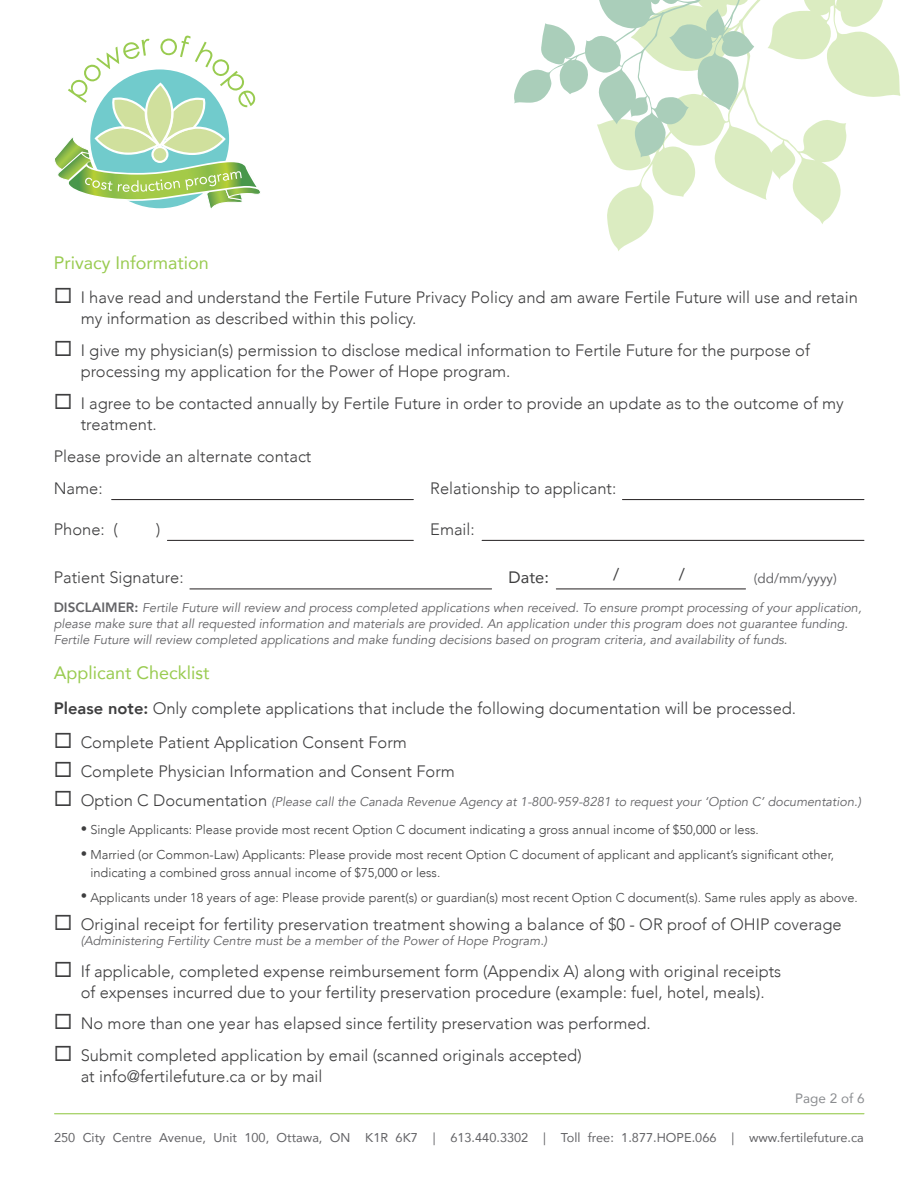
<style>
.page{position:relative;width:918px;height:1188px;background:#fff}
.page>*{position:absolute;margin:0;border:0;box-sizing:border-box;transform-origin:0 0}
.t1{font:18px "Avenir";color:#99cb50}
.t2{font:300 16.5px/21px "Avenir";color:#3e3e3f}
.t3{font:16.5px "Avenir";color:#3e3e3f}
.t4{font:13.5px "Avenir";color:#636366}
.t5{font:13.5px "Avenir";color:#8a8c8f}
.t6{font:italic 12.75px/15.8px "Avenir";color:#636366}
.t7{font:300 12.75px/18px "Avenir";color:#3e3e3f}
.t8{font:12.75px "Avenir";color:#636366}
.s1{font-weight:800;font-style:normal;font-size:13.5px}
.s2{font-weight:800}
.s3{color:#3e3e3f}
.s4{font-weight:300;font-style:normal;font-size:16.5px;color:#3e3e3f}
</style>
<div class="page">
<svg style="left:514px;top:0;width:387px;height:251px"></svg>
<svg style="left:55px;top:36px;width:206px;height:173px"></svg>
<hr style="left:55px;top:1113px;width:809px;height:1px;background:#99cb50">
<hr style="left:190px;top:589px;width:302px;height:1px;background:#231f20">
<hr style="left:112px;top:499px;width:301px;height:1px;background:#231f20">
<hr style="left:167px;top:540px;width:246px;height:1px;background:#231f20">
<hr style="left:482px;top:540px;width:382px;height:1px;background:#231f20">
<hr style="left:622px;top:499px;width:242px;height:1px;background:#231f20">
<hr style="left:556px;top:589px;width:190px;height:1px;background:#231f20">
<p class="t1" style="left:54px;top:248px;width:157px">Privacy Information</p>
<p class="t2" style="left:81px;top:287px;width:779px;text-indent:-27px">◻ I have read and understand the Fertile Future Privacy Policy and am aware Fertile Future will use and retain my information as described within this policy.</p>
<p class="t2" style="left:81px;top:340px;width:731px;text-indent:-27px">◻ I give my physician(s) permission to disclose medical information to Fertile Future for the purpose of processing my application for the Power of Hope program.</p>
<p class="t2" style="left:81px;top:393px;width:765px;text-indent:-27px">◻ I agree to be contacted annually by Fertile Future in order to provide an update as to the outcome of my treatment.</p>
<p class="t2" style="left:54px;top:440px;width:259px;line-height:31.8px">Please provide an alternate contact<br>Name:</p>
<p class="t2" style="left:430px;top:477px;width:188px">Relationship to applicant:</p>
<p class="t2" style="left:54px;top:519px;width:65px">Phone: (</p>
<p class="t2" style="left:156px;top:519px;width:6px">)</p>
<p class="t2" style="left:430px;top:519px;width:46px">Email:</p>
<p class="t2" style="left:54px;top:567px;width:131px">Patient Signature:</p>
<p class="t3" style="left:509px;top:564px;width:42px">Date:</p>
<p class="t3" style="left:613px;top:561px;width:8px">/</p>
<p class="t3" style="left:679px;top:561px;width:8px">/</p>
<p class="t4" style="left:754px;top:567px;width:85px">(dd/mm/yyyy)</p>
<p class="t6" style="left:54px;top:600px;width:809px"><span class="s1">DISCLAIMER:</span> Fertile Future will review and process completed applications when received. To ensure prompt processing of your application, please make sure that all requested information and materials are provided. An application under this program does not guarantee funding.<br>Fertile Future will review completed applications and make funding decisions based on program criteria, and availability of funds.</p>
<p class="t1" style="left:54px;top:658px;width:157px">Applicant Checklist</p>
<p class="t2" style="left:54px;top:697px;width:744px"><span class="s2">Please note:</span> Only complete applications that include the following documentation will be processed.</p>
<p class="t2" style="left:54px;top:732px;width:355px">◻ Complete Patient Application Consent Form</p>
<p class="t2" style="left:54px;top:761px;width:403px">◻ Complete Physician Information and Consent Form</p>
<p class="t6" style="left:54px;top:794px;width:809px"><span class="s3">◻</span> <span class="s4">Option C Documentation</span> (Please call the Canada Revenue Agency at 1-800-959-8281 to request your ‘Option C’ documentation.)</p>
<p class="t7" style="left:81px;top:821px;width:680px">• Single Applicants: Please provide most recent Option C document indicating a gross annual income of $50,000 or less.</p>
<p class="t7" style="left:90px;top:846px;width:745px;text-indent:-10px">• Married (or Common-Law) Applicants: Please provide most recent Option C document of applicant and applicant’s significant other, indicating a combined gross annual income of $75,000 or less.</p>
<p class="t7" style="left:81px;top:889px;width:779px">• Applicants under 18 years of age: Please provide parent(s) or guardian(s) most recent Option C document(s). Same rules apply as above.</p>
<p class="t2" style="left:54px;top:914px;width:789px">◻ Original receipt for fertility preservation treatment showing a balance of $0 - OR proof of OHIP coverage</p>
<p class="t6" style="left:81px;top:933px;width:468px">(Administering Fertility Centre must be a member of the Power of Hope Program.)</p>
<p class="t2" style="left:81px;top:960px;width:702px;text-indent:-27px">◻ If applicable, completed expense reimbursement form (Appendix A) along with original receipts of expenses incurred due to your fertility preservation procedure (example: fuel, hotel, meals).</p>
<p class="t2" style="left:54px;top:1013px;width:599px">◻ No more than one year has elapsed since fertility preservation was performed.</p>
<p class="t2" style="left:81px;top:1044px;width:502px;text-indent:-27px">◻ Submit completed application by email (scanned originals accepted) at info@fertilefuture.ca or by mail</p>
<p class="t5" style="left:795px;top:1088px;width:71px">Page 2 of 6</p>
<p class="t8" style="left:54px;top:1128px;width:811px">250 City Centre Avenue, Unit 100, Ottawa, ON K1R 6K7 | 613.440.3302 | Toll free: 1.877.HOPE.066 | www.fertilefuture.ca</p>
</div>
